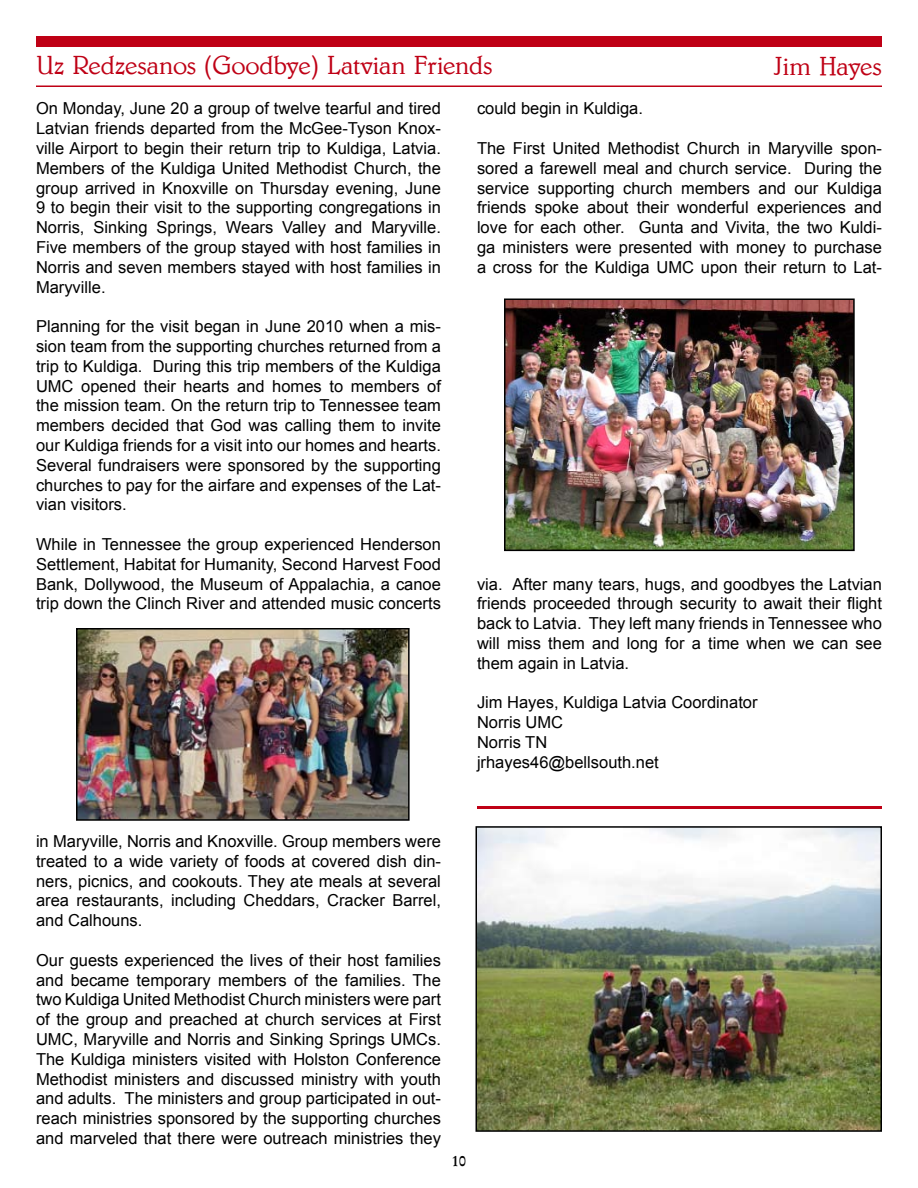
<style>
.page{position:relative;width:918px;height:1188px;background:#fff}
.page>*{position:absolute;margin:0;border:0;box-sizing:border-box;transform-origin:0 0}
.t1{font:300 27px "Benson";color:#bf0015}
.t2{font:16.5px/19.8px "Arial";color:#000;text-align:justify}
.t3{font:700 15px "Garamond";color:#000}
</style>
<div class="page">
<img style="left:479px;top:829px;width:400px;height:300px">
<div style="left:476px;top:826px;width:406px;height:306px;border:2px solid #000"></div>
<img style="left:79px;top:631px;width:328px;height:187px">
<div style="left:76px;top:628px;width:334px;height:193px;border:2px solid #000"></div>
<img style="left:507px;top:301px;width:345px;height:247px">
<div style="left:504px;top:298px;width:351px;height:253px;border:2px solid #000"></div>
<div style="left:36px;top:36px;width:846px;height:10px;background:#bf0015"></div>
<hr style="left:36px;top:86px;width:846px;height:1px;background:#bf0015">
<hr style="left:477px;top:806px;width:405px;height:3px;background:#bf0015">
<h1 class="t1" style="left:36px;top:51px;width:458px">Uz Redzesanos (Goodbye) Latvian Friends</h1>
<h1 class="t1" style="left:774px;top:51px;width:110px">Jim Hayes</h1>
<p class="t2" style="left:477px;top:99px;width:168px">could begin in Kuldiga.</p>
<p class="t2" style="left:477px;top:138px;width:407px">The First United Methodist Church in Maryville spon&shy;sored a farewell meal and church service. During the service supporting church members and our Kuldiga friends spoke about their wonderful experiences and love for each other. Gunta and Vivita, the two Kuldi&shy;ga ministers were presented with money to purchase a cross for the Kuldiga UMC upon their return to Lat-</p>
<p class="t2" style="left:36px;top:99px;width:407px">On Monday, June 20 a group of twelve tearful and tired Latvian friends departed from the McGee-Tyson Knox&shy;ville Airport to begin their return trip to Kuldiga, Latvia.<br>Members of the Kuldiga United Methodist Church, the group arrived in Knoxville on Thursday evening, June 9 to begin their visit to the supporting congregations in Norris, Sinking Springs, Wears Valley and Maryville.<br>Five members of the group stayed with host families in Norris and seven members stayed with host families in Maryville.</p>
<p class="t2" style="left:36px;top:317px;width:407px">Planning for the visit began in June 2010 when a mis&shy;sion team from the supporting churches returned from a trip to Kuldiga. During this trip members of the Kuldiga UMC opened their hearts and homes to members of the mission team. On the return trip to Tennessee team members decided that God was calling them to invite our Kuldiga friends for a visit into our homes and hearts.<br>Several fundraisers were sponsored by the supporting churches to pay for the airfare and expenses of the Lat&shy;vian visitors.</p>
<p class="t2" style="left:36px;top:534px;width:407px">While in Tennessee the group experienced Henderson Settlement, Habitat for Humanity, Second Harvest Food Bank, Dollywood, the Museum of Appalachia, a canoe trip down the Clinch River and attended music concerts</p>
<p class="t2" style="left:477px;top:574px;width:407px">via. After many tears, hugs, and goodbyes the Latvian friends proceeded through security to await their flight back to Latvia. They left many friends in Tennessee who will miss them and long for a time when we can see them again in Latvia.</p>
<p class="t2" style="left:477px;top:693px;width:282px;text-align:left">Jim Hayes, Kuldiga Latvia Coordinator<br>Norris UMC<br>Norris TN<br>jrhayes46@bellsouth.net</p>
<p class="t2" style="left:36px;top:831px;width:407px">in Maryville, Norris and Knoxville. Group members were treated to a wide variety of foods at covered dish din&shy;ners, picnics, and cookouts. They ate meals at several area restaurants, including Cheddars, Cracker Barrel, and Calhouns.</p>
<p class="t2" style="left:36px;top:950px;width:407px">Our guests experienced the lives of their host families and became temporary members of the families. The two Kuldiga United Methodist Church ministers were part of the group and preached at church services at First UMC, Maryville and Norris and Sinking Springs UMCs.<br>The Kuldiga ministers visited with Holston Conference Methodist ministers and discussed ministry with youth and adults. The ministers and group participated in out&shy;reach ministries sponsored by the supporting churches and marveled that there were outreach ministries they</p>
<p class="t3" style="left:452px;top:1151px;width:16px">10</p>
</div>
